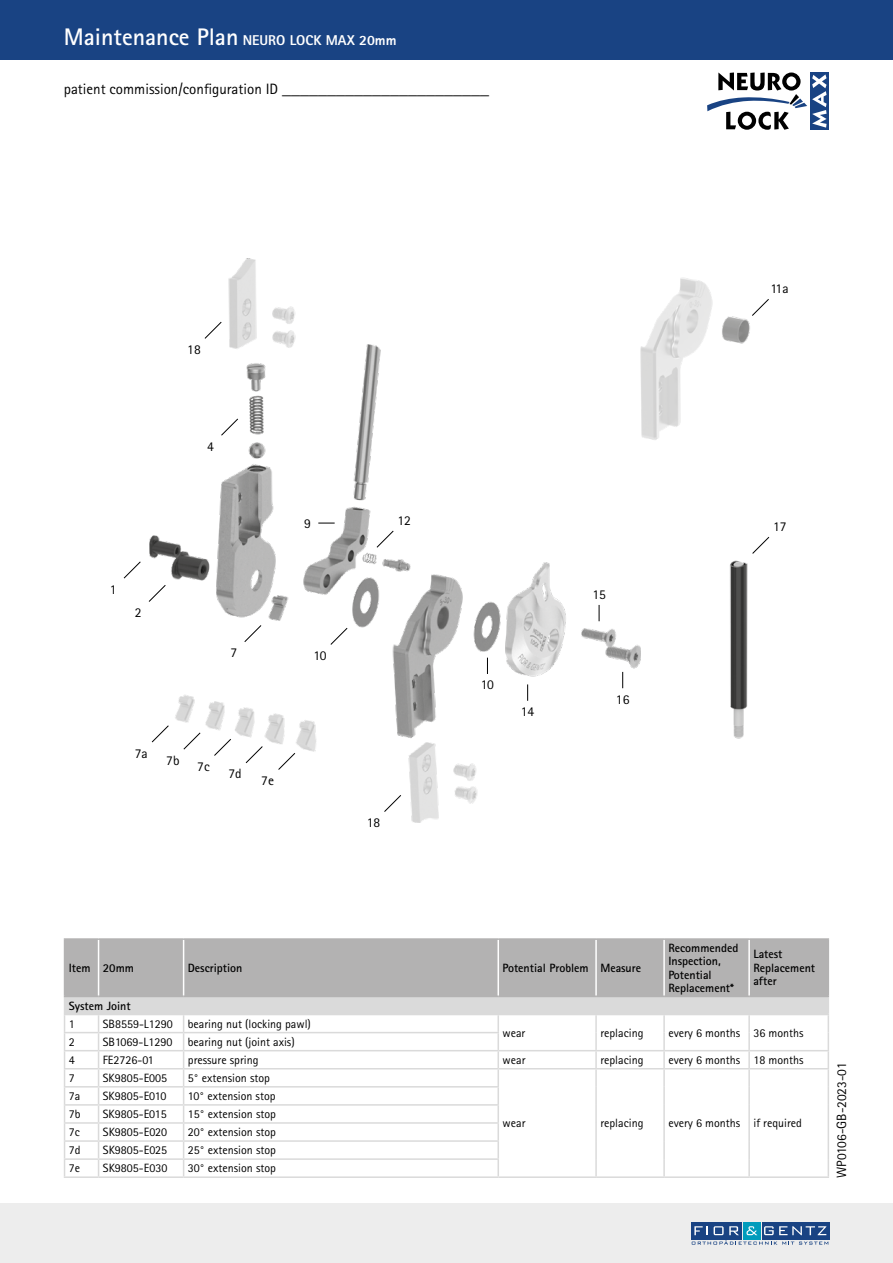
<style>
.page{position:relative;width:893px;height:1263px;background:#fff}
.page>*{position:absolute;margin:0;border:0;box-sizing:border-box;transform-origin:0 0}
.t1{font:15px "Rotis Sans Serif Pro";color:#000}
.t2{font:800 14.25px "Rotis Sans Serif Pro";color:#fff}
.t3{font:13.5px "Rotis Sans Serif Pro";color:#000}
.t4{font:12px "Rotis Sans Serif Pro";color:#000}
.t5{font:700 12px/13.5px "Rotis Sans Serif Pro";color:#000}
.s1{font-weight:700;font-size:24px}
.s2{font-family:"Minion Pro";font-size:18px}
</style>
<div class="page">
<div style="left:0;top:1203px;width:893px;height:60px;background:#ededed"></div>
<div style="left:743px;top:1222px;width:17px;height:17px;background:#009cbc"></div>
<div style="left:762px;top:1222px;width:67px;height:17px;background:#194383"></div>
<div style="left:691px;top:1222px;width:51px;height:17px;background:#194383"></div>
<svg style="left:692px;top:1226px;width:136px;height:18px"></svg>
<div style="left:0;top:0;width:893px;height:60px;background:#194383"></div>
<hr style="left:64px;top:1176px;width:35px;height:2px;background:#dadada">
<hr style="left:99px;top:1176px;width:85px;height:2px;background:#dadada">
<hr style="left:184px;top:1176px;width:314px;height:2px;background:#dadada">
<hr style="left:64px;top:938px;width:35px;height:2px;background:#b3b2b2">
<hr style="left:99px;top:938px;width:85px;height:2px;background:#b3b2b2">
<hr style="left:184px;top:938px;width:314px;height:2px;background:#b3b2b2">
<hr style="left:498px;top:938px;width:98px;height:2px;background:#b3b2b2">
<hr style="left:596px;top:938px;width:68px;height:2px;background:#b3b2b2">
<hr style="left:664px;top:938px;width:85px;height:2px;background:#b3b2b2">
<hr style="left:749px;top:938px;width:80px;height:2px;background:#b3b2b2">
<hr style="left:498px;top:1176px;width:98px;height:2px;background:#dadada">
<hr style="left:596px;top:1176px;width:68px;height:2px;background:#dadada">
<hr style="left:664px;top:1176px;width:85px;height:2px;background:#dadada">
<svg style="left:64px;top:940px;width:765px;height:236px"></svg>
<hr style="left:749px;top:1176px;width:80px;height:2px;background:#dadada">
<svg style="left:826px;top:72px;width:3px;height:58px"></svg>
<svg style="left:707px;top:72px;width:119px;height:58px"></svg>
<img style="left:149px;top:344px;width:492px;height:394px">
<img style="left:722px;top:316px;width:28px;height:28px">
<img style="left:149px;top:688px;width:175px;height:50px">
<svg style="left:228px;top:259px;width:71px;height:91px"></svg>
<svg style="left:408px;top:742px;width:70px;height:80px"></svg>
<svg style="left:638px;top:278px;width:75px;height:164px"></svg>
<svg style="left:170px;top:691px;width:153px;height:61px"></svg>
<img style="left:730px;top:560px;width:18px;height:179px">
<svg style="left:123px;top:561px;width:18px;height:18px"></svg>
<svg style="left:220px;top:418px;width:19px;height:18px"></svg>
<svg style="left:204px;top:321px;width:18px;height:18px"></svg>
<svg style="left:148px;top:584px;width:18px;height:19px"></svg>
<svg style="left:244px;top:624px;width:18px;height:19px"></svg>
<svg style="left:330px;top:627px;width:18px;height:18px"></svg>
<svg style="left:376px;top:530px;width:18px;height:18px"></svg>
<svg style="left:151px;top:725px;width:18px;height:18px"></svg>
<svg style="left:183px;top:732px;width:18px;height:18px"></svg>
<svg style="left:213px;top:738px;width:19px;height:18px"></svg>
<svg style="left:245px;top:745px;width:18px;height:19px"></svg>
<svg style="left:278px;top:753px;width:18px;height:17px"></svg>
<svg style="left:384px;top:795px;width:17px;height:17px"></svg>
<svg style="left:487px;top:658px;width:1px;height:16px"></svg>
<svg style="left:599px;top:605px;width:1px;height:16px"></svg>
<svg style="left:318px;top:523px;width:17px;height:1px"></svg>
<svg style="left:622px;top:672px;width:1px;height:16px"></svg>
<svg style="left:527px;top:684px;width:1px;height:17px"></svg>
<svg style="left:752px;top:536px;width:18px;height:18px"></svg>
<svg style="left:752px;top:299px;width:17px;height:17px"></svg>
<p class="t2" style="left:64px;top:31px;width:334px"><span class="s1">Maintenance Plan</span> NEURO LOCK MAX 20mm</p>
<p class="t1" style="left:64px;top:80px;width:427px">patient commission/configuration ID <span class="s2">_______________________</span></p>
<p class="t3" style="left:110px;top:581px;width:8px">1</p>
<p class="t3" style="left:135px;top:605px;width:8px">2</p>
<p class="t3" style="left:187px;top:341px;width:15px">18</p>
<p class="t3" style="left:207px;top:438px;width:8px">4</p>
<p class="t3" style="left:304px;top:515px;width:8px">9</p>
<p class="t3" style="left:230px;top:645px;width:8px">7</p>
<p class="t3" style="left:313px;top:647px;width:15px">10</p>
<p class="t3" style="left:135px;top:745px;width:15px">7a</p>
<p class="t3" style="left:166px;top:752px;width:15px">7b</p>
<p class="t3" style="left:197px;top:758px;width:14px">7c</p>
<p class="t3" style="left:228px;top:766px;width:15px">7d</p>
<p class="t3" style="left:261px;top:773px;width:14px">7e</p>
<p class="t3" style="left:397px;top:512px;width:15px">12</p>
<p class="t3" style="left:367px;top:815px;width:15px">18</p>
<p class="t3" style="left:481px;top:677px;width:15px">10</p>
<p class="t3" style="left:521px;top:703px;width:15px">14</p>
<p class="t3" style="left:592px;top:586px;width:15px">15</p>
<p class="t3" style="left:616px;top:691px;width:15px">16</p>
<p class="t3" style="left:770px;top:280px;width:20px">11a</p>
<p class="t3" style="left:773px;top:518px;width:15px">17</p>
<p class="t5" style="left:69px;top:961px;width:67px">Item 20mm</p>
<p class="t5" style="left:188px;top:961px;width:56px">Description</p>
<p class="t5" style="left:502px;top:961px;width:140px">Potential Problem Measure</p>
<p class="t5" style="left:668px;top:941px;width:71px">Recommended<br>Inspection,<br>Potential<br>Replacement*</p>
<p class="t5" style="left:753px;top:947px;width:63px">Latest<br>Replacement after</p>
<p class="t5" style="left:69px;top:999px;width:63px">System Joint</p>
<p class="t4" style="left:69px;top:1016px;width:7px">1</p>
<p class="t4" style="left:103px;top:1016px;width:71px">SB8559-L1290</p>
<p class="t4" style="left:188px;top:1016px;width:125px">bearing nut (locking pawl)</p>
<p class="t4" style="left:502px;top:1025px;width:24px">wear</p>
<p class="t4" style="left:600px;top:1025px;width:45px">replacing</p>
<p class="t4" style="left:668px;top:1025px;width:137px">every 6 months 36 months</p>
<p class="t4" style="left:69px;top:1035px;width:7px">2</p>
<p class="t4" style="left:103px;top:1035px;width:71px">SB1069-L1290</p>
<p class="t4" style="left:188px;top:1035px;width:108px">bearing nut (joint axis)</p>
<p class="t4" style="left:69px;top:1053px;width:7px">4</p>
<p class="t4" style="left:103px;top:1053px;width:53px">FE2726-01</p>
<p class="t4" style="left:188px;top:1053px;width:72px">pressure spring</p>
<p class="t4" style="left:503px;top:1053px;width:24px">wear</p>
<p class="t4" style="left:600px;top:1053px;width:45px">replacing</p>
<p class="t4" style="left:668px;top:1053px;width:137px">every 6 months 18 months</p>
<p class="t4" style="left:69px;top:1071px;width:7px">7</p>
<p class="t4" style="left:103px;top:1071px;width:66px">SK9805-E005</p>
<p class="t4" style="left:188px;top:1071px;width:84px">5° extension stop</p>
<p class="t4" style="left:503px;top:1116px;width:24px">wear</p>
<p class="t4" style="left:600px;top:1116px;width:45px">replacing</p>
<p class="t4" style="left:668px;top:1116px;width:135px">every 6 months if required</p>
<p class="t4" style="left:69px;top:1089px;width:13px">7a</p>
<p class="t4" style="left:103px;top:1089px;width:65px">SK9805-E010</p>
<p class="t4" style="left:188px;top:1089px;width:89px">10° extension stop</p>
<p class="t4" style="left:69px;top:1107px;width:13px">7b</p>
<p class="t4" style="left:103px;top:1107px;width:65px">SK9805-E015</p>
<p class="t4" style="left:188px;top:1107px;width:90px">15° extension stop</p>
<p class="t4" style="left:69px;top:1125px;width:13px">7c</p>
<p class="t4" style="left:103px;top:1125px;width:66px">SK9805-E020</p>
<p class="t4" style="left:188px;top:1125px;width:90px">20° extension stop</p>
<p class="t4" style="left:69px;top:1143px;width:13px">7d</p>
<p class="t4" style="left:103px;top:1143px;width:66px">SK9805-E025</p>
<p class="t4" style="left:188px;top:1143px;width:90px">25° extension stop</p>
<p class="t4" style="left:69px;top:1161px;width:13px">7e</p>
<p class="t4" style="left:103px;top:1161px;width:66px">SK9805-E030</p>
<p class="t4" style="left:188px;top:1161px;width:90px">30° extension stop</p>
<p class="t3" style="left:834px;top:1178px;width:117px;rotate:-90deg">WP0106-GB-2023-01</p>
</div>
